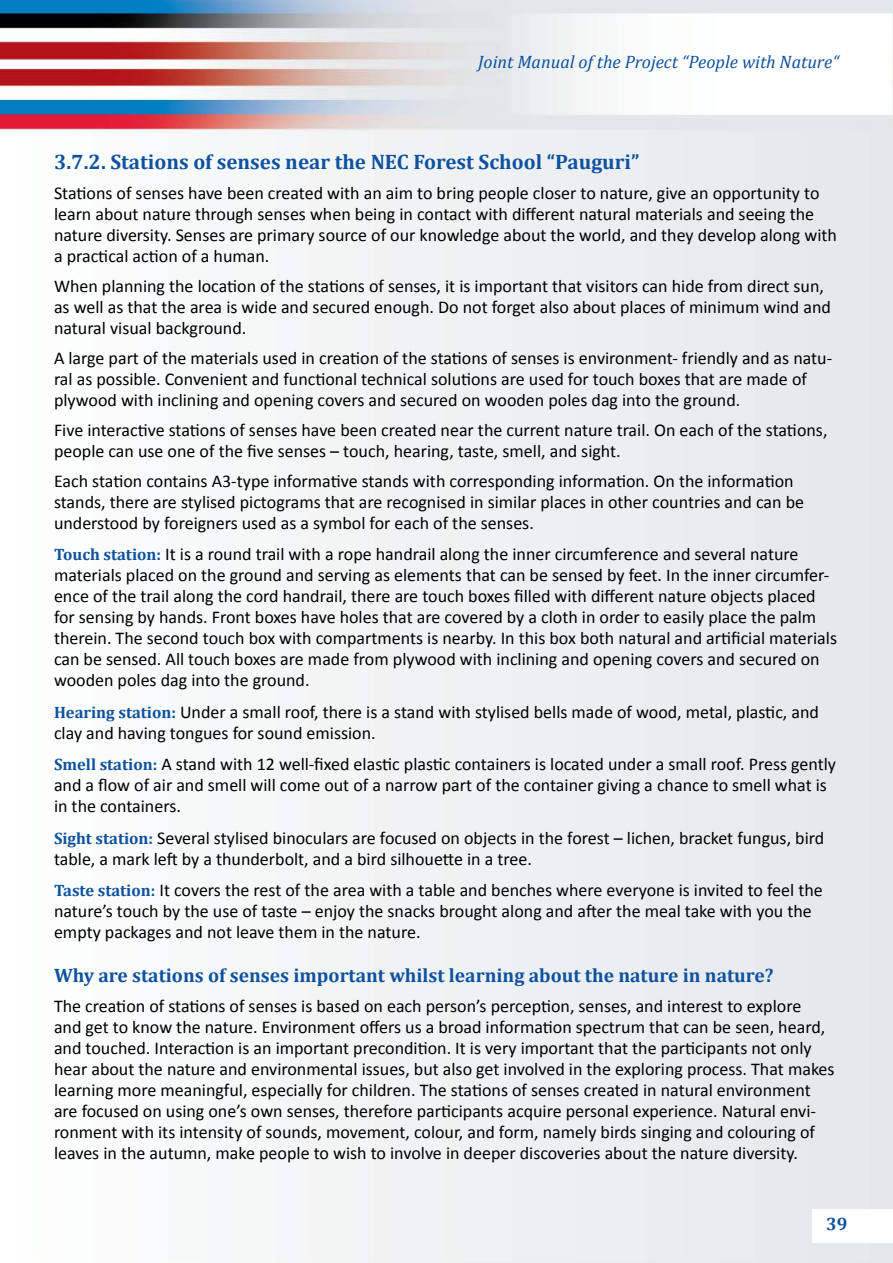
<style>
.page{position:relative;width:893px;height:1263px;background:#fff}
.page>*{position:absolute;margin:0;border:0;box-sizing:border-box;transform-origin:0 0}
.t1{font:700 21px "Cambria";color:#0e519e}
.t2{font:700 19.5px "Cambria";color:#0e519e}
.t3{font:18px/21px "Calibri";color:#000}
.t4{font:italic 18px "Cambria";color:#0e519e}
.t5{font:700 18px "Cambria";color:#0c519f}
.s1{font-family:"Cambria";font-weight:700;font-size:16.5px;color:#0e519e}
</style>
<div class="page">
<img style="left:0;top:0;width:893px;height:1263px">
<div style="left:812px;top:1209px;width:81px;height:33px;background:#fff"></div>
<p class="t4" style="left:478px;top:49px;width:362px">Joint Manual of the Project “People with Nature“</p>
<p class="t1" style="left:54px;top:147px;width:587px">3.7.2. Stations of senses near the NEC Forest School “Pauguri”</p>
<p class="t3" style="left:54px;top:182px;width:784px">Stations of senses have been created with an aim to bring people closer to nature, give an opportunity to learn about nature through senses when being in contact with different natural materials and seeing the nature diversity. Senses are primary source of our knowledge about the world, and they develop along with a practical action of a human.</p>
<p class="t3" style="left:54px;top:275px;width:778px">When planning the location of the stations of senses, it is important that visitors can hide from direct sun, as well as that the area is wide and secured enough. Do not forget also about places of minimum wind and natural visual background.</p>
<p class="t3" style="left:54px;top:347px;width:780px">A large part of the materials used in creation of the stations of senses is environment- friendly and as natu&shy;ral as possible. Convenient and functional technical solutions are used for touch boxes that are made of plywood with inclining and opening covers and secured on wooden poles dag into the ground.</p>
<p class="t3" style="left:54px;top:419px;width:775px">Five interactive stations of senses have been created near the current nature trail. On each of the stations, people can use one of the five senses – touch, hearing, taste, smell, and sight.</p>
<p class="t3" style="left:54px;top:470px;width:752px">Each station contains A3-type informative stands with corresponding information. On the information stands, there are stylised pictograms that are recognised in similar places in other countries and can be understood by foreigners used as a symbol for each of the senses.</p>
<p class="t3" style="left:54px;top:544px;width:785px"><span class="s1">Touch station:</span> It is a round trail with a rope handrail along the inner circumference and several nature materials placed on the ground and serving as elements that can be sensed by feet. In the inner circumfer&shy;ence of the trail along the cord handrail, there are touch boxes filled with different nature objects placed for sensing by hands. Front boxes have holes that are covered by a cloth in order to easily place the palm therein. The second touch box with compartments is nearby. In this box both natural and artificial materials can be sensed. All touch boxes are made from plywood with inclining and opening covers and secured on wooden poles dag into the ground.</p>
<p class="t3" style="left:54px;top:701px;width:766px"><span class="s1">Hearing station:</span> Under a small roof, there is a stand with stylised bells made of wood, metal, plastic, and clay and having tongues for sound emission.</p>
<p class="t3" style="left:54px;top:754px;width:783px"><span class="s1">Smell station:</span> A stand with 12 well-fixed elastic plastic containers is located under a small roof. Press gently and a flow of air and smell will come out of a narrow part of the container giving a chance to smell what is in the containers.</p>
<p class="t3" style="left:54px;top:827px;width:772px"><span class="s1">Sight station:</span> Several stylised binoculars are focused on objects in the forest – lichen, bracket fungus, bird table, a mark left by a thunderbolt, and a bird silhouette in a tree.</p>
<p class="t3" style="left:54px;top:880px;width:770px"><span class="s1">Taste station:</span> It covers the rest of the area with a table and benches where everyone is invited to feel the nature’s touch by the use of taste – enjoy the snacks brought along and after the meal take with you the empty packages and not leave them in the nature.</p>
<p class="t2" style="left:54px;top:961px;width:721px">Why are stations of senses important whilst learning about the nature in nature?</p>
<p class="t3" style="left:54px;top:995px;width:782px">The creation of stations of senses is based on each person’s perception, senses, and interest to explore<br>and get to know the nature. Environment offers us a broad information spectrum that can be seen, heard, and touched. Interaction is an important precondition. It is very important that the participants not only hear about the nature and environmental issues, but also get involved in the exploring process. That makes learning more meaningful, especially for children. The stations of senses created in natural environment are focused on using one’s own senses, therefore participants acquire personal experience. Natural envi&shy;ronment with its intensity of sounds, movement, colour, and form, namely birds singing and colouring of leaves in the autumn, make people to wish to involve in deeper discoveries about the nature diversity.</p>
<p class="t5" style="left:826px;top:1211px;width:23px">39</p>
</div>
